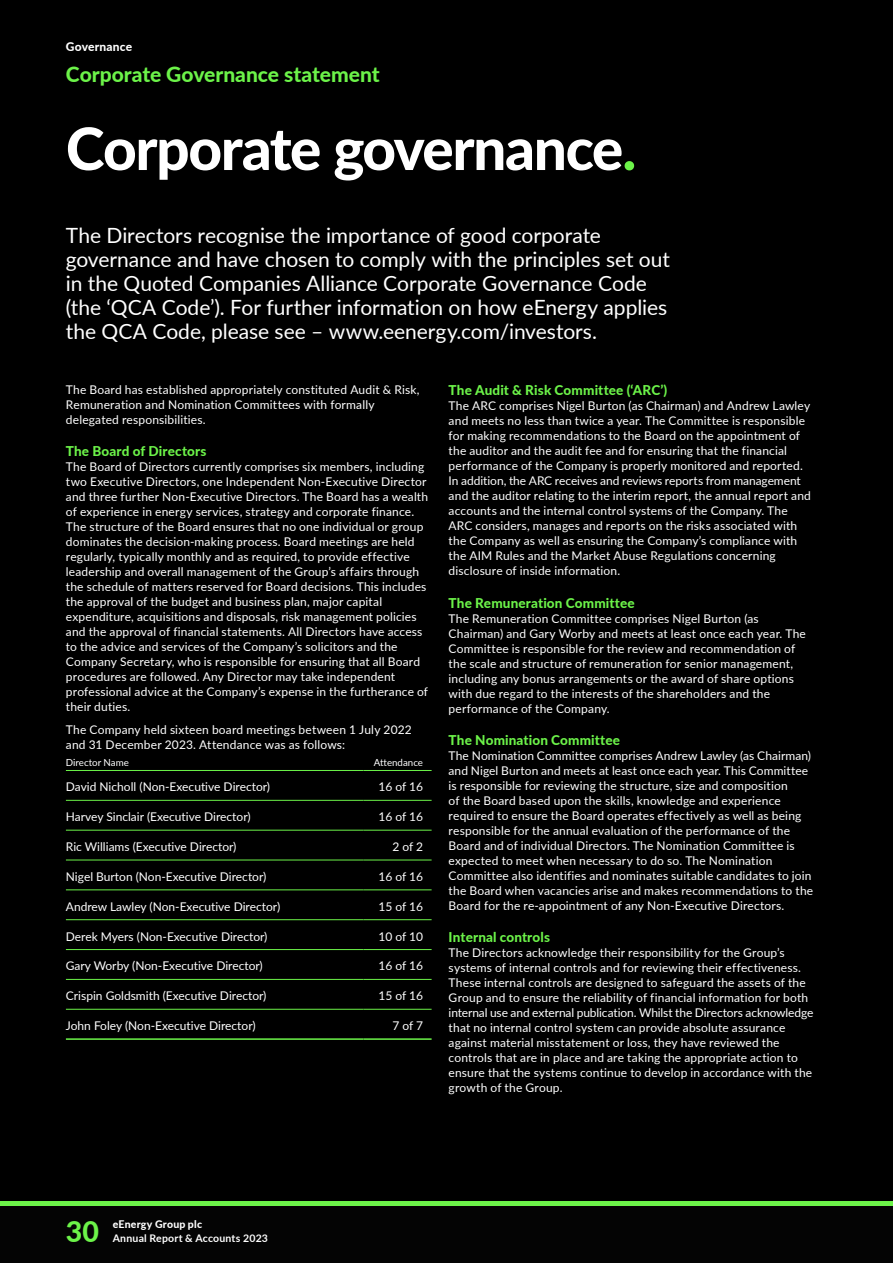
<style>
.page{position:relative;width:893px;height:1263px;background:#000}
.page>*{position:absolute;margin:0;border:0;box-sizing:border-box;transform-origin:0 0}
.t1{font:900 58.5px "Lato";letter-spacing:-.025em;color:#fff}
.t2{font:900 28.5px "Lato";color:#6cf349}
.t3{font:21px/24px "Lato";letter-spacing:-.005em;color:#fff}
.t4{font:900 21px "Lato";color:#6cf349}
.t5{font:900 13.5px "Lato";letter-spacing:.01em;color:#6cf349}
.t6{font:12px/15px "Lato";letter-spacing:.015em;color:#fff}
.t7{font:900 12px "Lato";letter-spacing:.015em;color:#fff}
.t8{font:700 10.5px "Lato";letter-spacing:.02em;color:#fff}
.t9{font:900 10.5px "Lato";letter-spacing:.02em;color:#fff}
.t10{font:9.75px "Lato";color:#fff}
.s1{color:#6cf349}
</style>
<div class="page">
<hr style="left:66px;top:800px;width:298px;height:1px;background:#6cf349">
<hr style="left:364px;top:800px;width:68px;height:1px;background:#6cf349">
<hr style="left:66px;top:830px;width:298px;height:1px;background:#6cf349">
<hr style="left:364px;top:830px;width:68px;height:1px;background:#6cf349">
<hr style="left:66px;top:860px;width:298px;height:1px;background:#6cf349">
<hr style="left:364px;top:860px;width:68px;height:1px;background:#6cf349">
<hr style="left:66px;top:889px;width:298px;height:1px;background:#6cf349">
<hr style="left:364px;top:889px;width:68px;height:1px;background:#6cf349">
<hr style="left:66px;top:919px;width:298px;height:1px;background:#6cf349">
<hr style="left:364px;top:919px;width:68px;height:1px;background:#6cf349">
<hr style="left:66px;top:949px;width:298px;height:1px;background:#6cf349">
<hr style="left:364px;top:949px;width:68px;height:1px;background:#6cf349">
<hr style="left:66px;top:979px;width:298px;height:1px;background:#6cf349">
<hr style="left:364px;top:979px;width:68px;height:1px;background:#6cf349">
<hr style="left:66px;top:770px;width:298px;height:1px;background:#6cf349">
<hr style="left:364px;top:770px;width:68px;height:1px;background:#6cf349">
<hr style="left:66px;top:1009px;width:298px;height:1px;background:#6cf349">
<hr style="left:364px;top:1009px;width:68px;height:1px;background:#6cf349">
<hr style="left:66px;top:1038px;width:298px;height:2px;background:#6cf349">
<hr style="left:364px;top:1038px;width:68px;height:2px;background:#6cf349">
<div style="left:0;top:1205px;width:893px;height:58px;background:#040404"></div>
<hr style="left:0;top:1201px;width:893px;height:4px;background:#6cf349">
<p class="t7" style="left:66px;top:39px;width:68px">Governance</p>
<h3 class="t4" style="left:66px;top:61px;width:315px">Corporate Governance statement</h3>
<h1 class="t1" style="left:66px;top:112px;width:572px">Corporate governance<span class="s1">.</span></h1>
<p class="t3" style="left:66px;top:223px;width:605px">The Directors recognise the importance of good corporate governance and have chosen to comply with the principles set out in the Quoted Companies Alliance Corporate Governance Code (the ‘QCA Code’). For further information on how eEnergy applies the QCA Code, please see – www.eenergy.com/investors.</p>
<p class="t6" style="left:66px;top:382px;width:355px">The Board has established appropriately constituted Audit &amp; Risk,<br>Remuneration and Nomination Committees with formally delegated responsibilities.</p>
<p class="t5" style="left:66px;top:443px;width:142px">The Board of Directors</p>
<p class="t6" style="left:66px;top:459px;width:364px">The Board of Directors currently comprises six members, including two Executive Directors, one Independent Non-Executive Director and three further Non-Executive Directors. The Board has a wealth of experience in energy services, strategy and corporate finance.<br>The structure of the Board ensures that no one individual or group dominates the decision-making process. Board meetings are held regularly, typically monthly and as required, to provide effective leadership and overall management of the Group’s affairs through the schedule of matters reserved for Board decisions. This includes the approval of the budget and business plan, major capital expenditure, acquisitions and disposals, risk management policies and the approval of financial statements. All Directors have access to the advice and services of the Company’s solicitors and the Company Secretary, who is responsible for ensuring that all Board procedures are followed. Any Director may take independent professional advice at the Company’s expense in the furtherance of their duties.</p>
<p class="t6" style="left:66px;top:722px;width:347px">The Company held sixteen board meetings between 1 July 2022 and 31 December 2023. Attendance was as follows:</p>
<p class="t10" style="left:66px;top:756px;width:64px">Director Name</p>
<p class="t10" style="left:374px;top:756px;width:51px">Attendance</p>
<p class="t6" style="left:66px;top:779px;width:206px">David Nicholl (Non-Executive Director)</p>
<p class="t6" style="left:378px;top:779px;width:46px">16 of 16</p>
<p class="t6" style="left:66px;top:809px;width:186px">Harvey Sinclair (Executive Director)</p>
<p class="t6" style="left:378px;top:809px;width:46px">16 of 16</p>
<p class="t6" style="left:66px;top:839px;width:172px">Ric Williams (Executive Director)</p>
<p class="t6" style="left:392px;top:839px;width:32px">2 of 2</p>
<p class="t6" style="left:66px;top:869px;width:202px">Nigel Burton (Non-Executive Director)</p>
<p class="t6" style="left:378px;top:869px;width:46px">16 of 16</p>
<p class="t6" style="left:66px;top:898px;width:216px">Andrew Lawley (Non-Executive Director)</p>
<p class="t6" style="left:378px;top:898px;width:46px">15 of 16</p>
<p class="t6" style="left:66px;top:928px;width:203px">Derek Myers (Non-Executive Director)</p>
<p class="t6" style="left:378px;top:928px;width:46px">10 of 10</p>
<p class="t6" style="left:66px;top:958px;width:198px">Gary Worby (Non-Executive Director)</p>
<p class="t6" style="left:378px;top:958px;width:46px">16 of 16</p>
<p class="t6" style="left:66px;top:988px;width:202px">Crispin Goldsmith (Executive Director)</p>
<p class="t6" style="left:378px;top:988px;width:46px">15 of 16</p>
<p class="t6" style="left:66px;top:1018px;width:191px">John Foley (Non-Executive Director)</p>
<p class="t6" style="left:392px;top:1018px;width:32px">7 of 7</p>
<p class="t5" style="left:449px;top:382px;width:220px">The Audit &amp; Risk Committee (‘ARC’)</p>
<p class="t6" style="left:449px;top:398px;width:364px">The ARC comprises Nigel Burton (as Chairman) and Andrew Lawley and meets no less than twice a year. The Committee is responsible for making recommendations to the Board on the appointment of the auditor and the audit fee and for ensuring that the financial performance of the Company is properly monitored and reported.<br>In addition, the ARC receives and reviews reports from management and the auditor relating to the interim report, the annual report and accounts and the internal control systems of the Company. The ARC considers, manages and reports on the risks associated with the Company as well as ensuring the Company’s compliance with the AIM Rules and the Market Abuse Regulations concerning disclosure of inside information.</p>
<p class="t5" style="left:449px;top:594px;width:188px">The Remuneration Committee</p>
<p class="t6" style="left:449px;top:610px;width:359px">The Remuneration Committee comprises Nigel Burton (as Chairman) and Gary Worby and meets at least once each year. The Committee is responsible for the review and recommendation of the scale and structure of remuneration for senior management, including any bonus arrangements or the award of share options with due regard to the interests of the shareholders and the performance of the Company.</p>
<p class="t5" style="left:449px;top:731px;width:173px">The Nomination Committee</p>
<p class="t6" style="left:449px;top:748px;width:366px">The Nomination Committee comprises Andrew Lawley (as Chairman) and Nigel Burton and meets at least once each year. This Committee is responsible for reviewing the structure, size and composition<br>of the Board based upon the skills, knowledge and experience required to ensure the Board operates effectively as well as being responsible for the annual evaluation of the performance of the Board and of individual Directors. The Nomination Committee is expected to meet when necessary to do so. The Nomination Committee also identifies and nominates suitable candidates to join the Board when vacancies arise and makes recommendations to the Board for the re-appointment of any Non-Executive Directors.</p>
<p class="t5" style="left:449px;top:929px;width:103px">Internal controls</p>
<p class="t6" style="left:449px;top:945px;width:366px">The Directors acknowledge their responsibility for the Group’s systems of internal controls and for reviewing their effectiveness.<br>These internal controls are designed to safeguard the assets of the Group and to ensure the reliability of financial information for both internal use and external publication. Whilst the Directors acknowledge that no internal control system can provide absolute assurance against material misstatement or loss, they have reviewed the controls that are in place and are taking the appropriate action to ensure that the systems continue to develop in accordance with the growth of the Group.</p>
<h2 class="t2" style="left:66px;top:1213px;width:35px">30</h2>
<p class="t9" style="left:113px;top:1218px;width:91px">eEnergy Group plc</p>
<p class="t8" style="left:113px;top:1231px;width:157px">Annual Report &amp; Accounts 2023</p>
</div>
